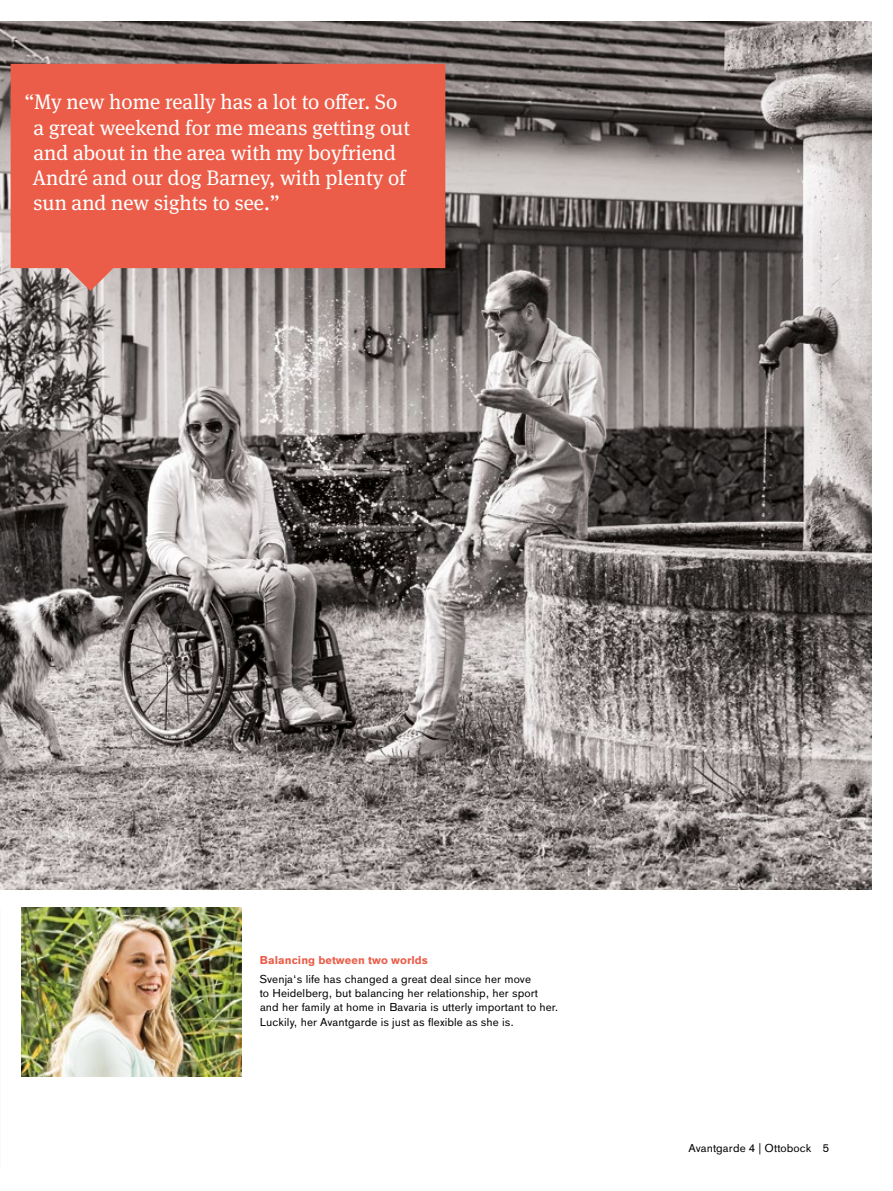
<style>
.page{position:relative;width:893px;height:1191px;background:#fff}
.page>*{position:absolute;margin:0;border:0;box-sizing:border-box;transform-origin:0 0}
.t1{font:21px/25.2px "OBO Serif";color:#fff}
.t2{font:11.25px/14.2px "OBO Sans";letter-spacing:.005em;color:#000}
.t3{font:700 11.25px "OBO Sans";letter-spacing:.005em;color:#eb5d48}
</style>
<div class="page">
<img style="left:0;top:21px;width:872px;height:868px">
<img style="left:21px;top:908px;width:220px;height:168px">
<svg style="left:11px;top:64px;width:434px;height:227px;background:#e2614e"></svg>
<h1 class="t1" style="left:32px;top:90px;width:379px;text-indent:-8px">“My new home really has a lot to offer. So a great weekend for me means getting out and about in the area with my boyfriend André and our dog Barney, with plenty of sun and new sights to see.”</h1>
<p class="t3" style="left:260px;top:953px;width:170px">Balancing between two worlds</p>
<p class="t2" style="left:259px;top:972px;width:300px">Svenja‘s life has changed a great deal since her move<br>to Heidelberg, but balancing her relationship, her sport and her family at home in Bavaria is utterly important to her.<br>Luckily, her Avantgarde is just as flexible as she is.</p>
<p class="t2" style="left:688px;top:1140px;width:142px">Avantgarde 4 | Ottobock 5</p>
</div>
